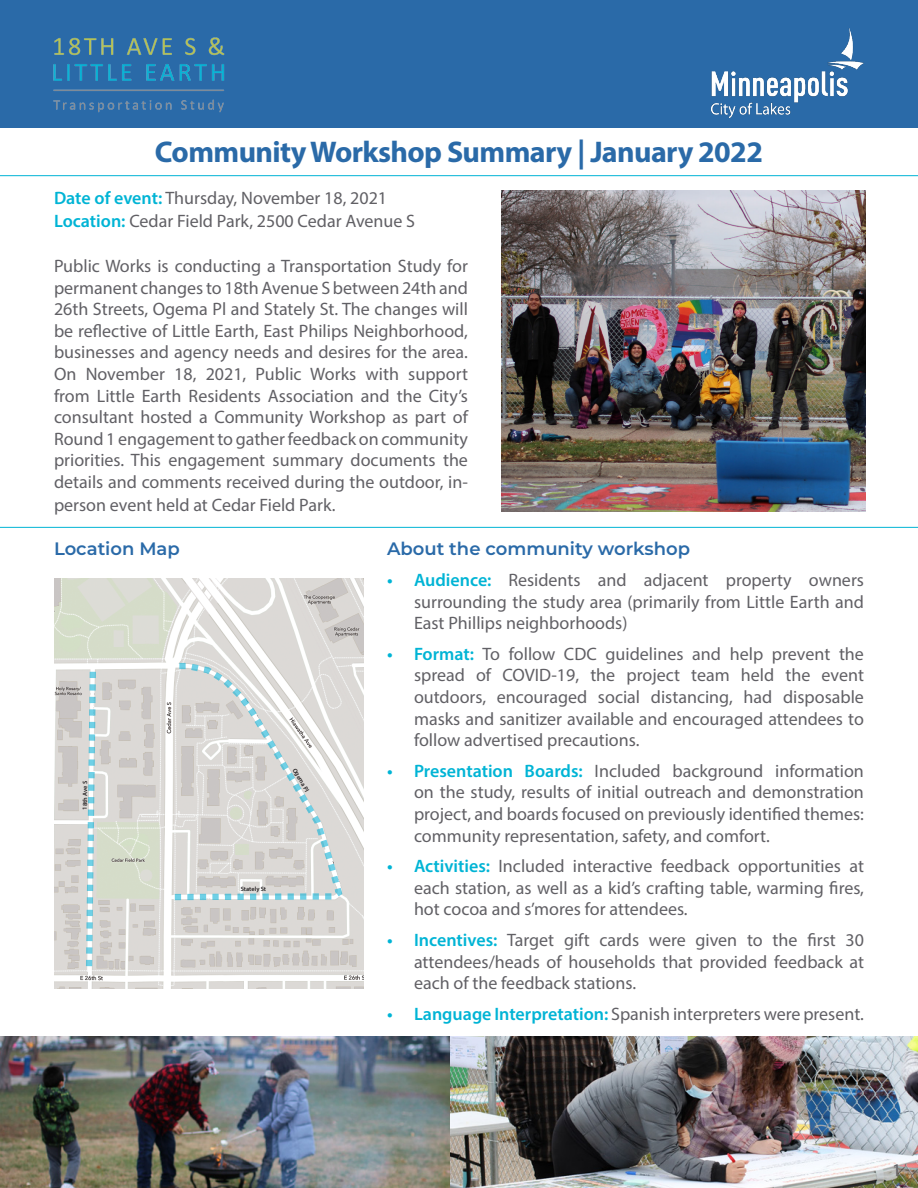
<style>
.page{position:relative;width:918px;height:1188px;background:#fff}
.page>*{position:absolute;margin:0;border:0;box-sizing:border-box;transform-origin:0 0}
.t1{font:700 30px "Myriad Pro";letter-spacing:-.02em;color:#2a6aa8}
.t2{font:18px/21.6px "Myriad Pro";color:#616065;text-align:justify}
.t3{font:600 18px "Montserrat";color:#2a6aa8}
.t4{font:600 6.3px "Myriad Pro";letter-spacing:-.005em;color:#231f20}
.s1{font-weight:600;color:#00b4d5}
</style>
<div class="page">
<div style="left:0;top:0;width:918px;height:128px;background:#2a6aa8"></div>
<img style="left:712px;top:29px;width:152px;height:88px">
<img style="left:53px;top:37px;width:172px;height:76px">
<img style="left:0;top:1037px;width:918px;height:151px">
<img style="left:501px;top:191px;width:365px;height:320px">
<hr style="left:0;top:527px;width:918px;height:1px;background:#00b4d5">
<hr style="left:0;top:175px;width:918px;height:1px;background:#00b4d5">
<img style="left:54px;top:578px;width:310px;height:410px">
<svg style="left:85px;top:662px;width:11px;height:314px"></svg>
<svg style="left:168px;top:663px;width:176px;height:238px"></svg>
<p class="t1" style="left:155px;top:133px;width:610px">Community Workshop Summary | January 2022</p>
<p class="t2" style="left:54px;top:187px;width:335px"><span class="s1">Date of event:</span> Thursday, November 18, 2021</p>
<p class="t2" style="left:54px;top:210px;width:363px"><span class="s1">Location:</span> Cedar Field Park, 2500 Cedar Avenue S</p>
<p class="t2" style="left:54px;top:255px;width:416px">Public Works is conducting a Transportation Study for permanent changes to 18th Avenue S between 24th and 26th Streets, Ogema Pl and Stately St. The changes will be reflective of Little Earth, East Philips Neighborhood, businesses and agency needs and desires for the area.<br>On November 18, 2021, Public Works with support from Little Earth Residents Association and the City’s consultant hosted a Community Workshop as part of Round 1 engagement to gather feedback on community priorities. This engagement summary documents the details and comments received during the outdoor, in&shy;person event held at Cedar Field Park.</p>
<p class="t3" style="left:387px;top:536px;width:305px">About the community workshop</p>
<p class="t2" style="left:414px;top:569px;width:452px;text-indent:-27px"><span class="s1">• Audience:</span> Residents and adjacent property owners surrounding the study area (primarily from Little Earth and East Phillips neighborhoods)</p>
<p class="t2" style="left:414px;top:643px;width:452px;text-indent:-27px"><span class="s1">• Format:</span> To follow CDC guidelines and help prevent the spread of COVID-19, the project team held the event outdoors, encouraged social distancing, had disposable masks and sanitizer available and encouraged attendees to follow advertised precautions.</p>
<p class="t2" style="left:414px;top:760px;width:452px;text-indent:-27px"><span class="s1">• Presentation Boards:</span> Included background information on the study, results of initial outreach and demonstration project, and boards focused on previously identified themes: community representation, safety, and comfort.</p>
<p class="t2" style="left:414px;top:855px;width:452px;text-indent:-27px"><span class="s1">• Activities:</span> Included interactive feedback opportunities at each station, as well as a kid’s crafting table, warming fires, hot cocoa and s’mores for attendees.</p>
<p class="t2" style="left:414px;top:929px;width:452px;text-indent:-27px"><span class="s1">• Incentives:</span> Target gift cards were given to the first 30 attendees/heads of households that provided feedback at each of the feedback stations.</p>
<p class="t2" style="left:387px;top:1003px;width:479px"><span class="s1">• Language Interpretation:</span> Spanish interpreters were present.</p>
<p class="t3" style="left:54px;top:536px;width:127px">Location Map</p>
<p class="t4" style="left:298px;top:767px;width:28px;rotate:60deg">Ogema Pl</p>
<p class="t4" style="left:81px;top:810px;width:30px;rotate:-89deg">18th Ave S</p>
<p class="t4" style="left:241px;top:885px;width:27px">Stately St</p>
<p class="t2" style="left:892px;top:1159px;width:11px">1</p>
</div>
